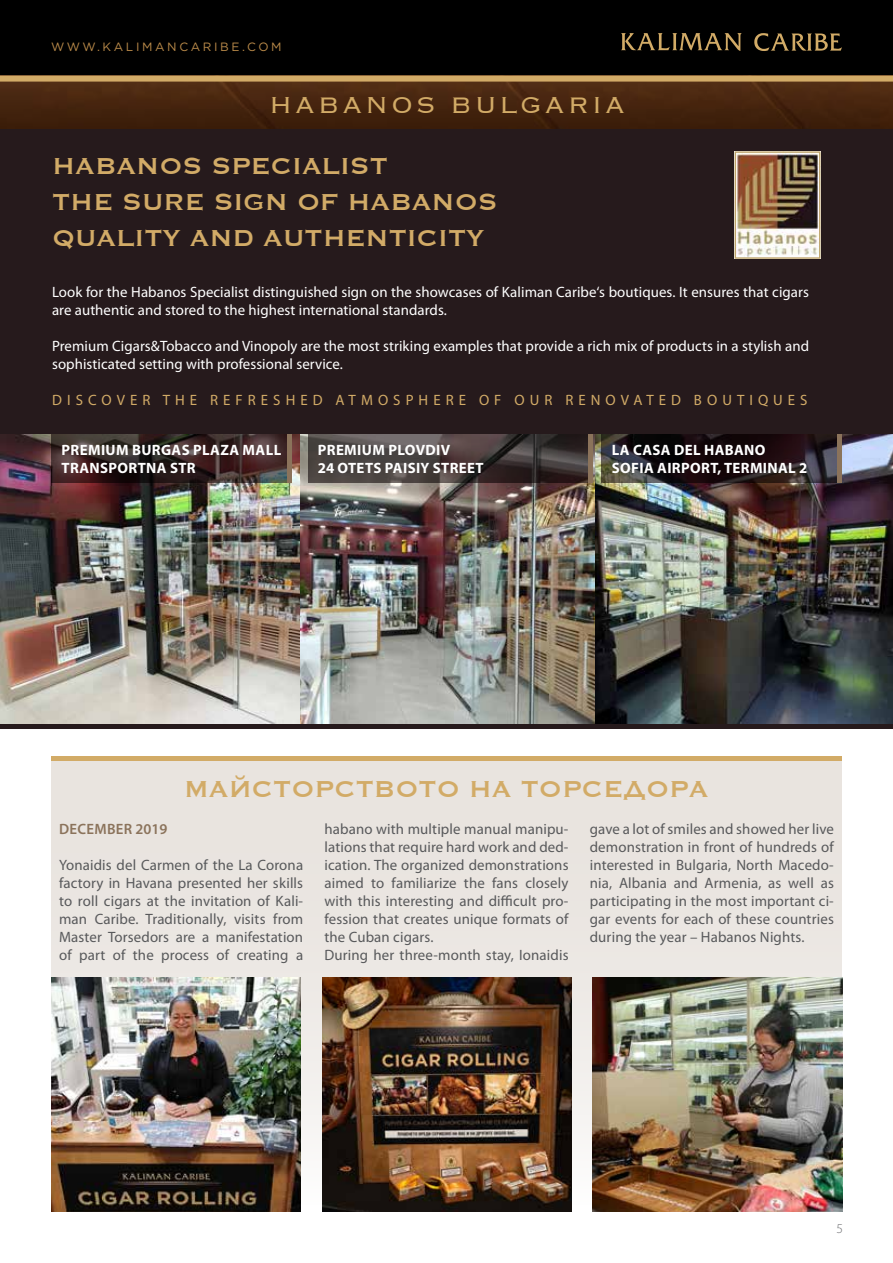
<style>
.page{position:relative;width:893px;height:1263px;background:#fff}
.page>*{position:absolute;margin:0;border:0;box-sizing:border-box;transform-origin:0 0}
.t1{font:30px/36px "Copperplate";color:#d2ab67}
.t2{font:300 30px "Copperplate";letter-spacing:.1em;color:#d2ab67}
.t3{font:15px/18px "Myriad Pro";letter-spacing:.01em;color:#58595b;text-align:justify}
.t4{font:15px/18px "Myriad Pro";letter-spacing:.005em;color:#fff}
.t5{font:700 15px/18px "Myriad Pro";letter-spacing:.025em;color:#fff}
.t6{font:15px "Myriad Pro";letter-spacing:.34em;color:#d2ab67}
.t7{font:600 15px "Myriad Pro";letter-spacing:.02em;color:#8b735b}
.t8{font:300 13.5px "Myriad Pro";color:#6d6e71}
.t9{font:12px "Gotham Pro";letter-spacing:.22em;color:#bb8b4a}
</style>
<div class="page">
<div style="left:0;top:0;width:893px;height:75px;background:#000"></div>
<svg style="left:621px;top:33px;width:121px;height:18px"></svg>
<svg style="left:754px;top:33px;width:88px;height:18px"></svg>
<div style="left:51px;top:756px;width:791px;height:449px;background:#e9e4df"></div>
<img style="left:0;top:82px;width:893px;height:48px">
<div style="left:0;top:76px;width:893px;height:6px;background:#d2ab67"></div>
<img style="left:593px;top:977px;width:249px;height:235px">
<img style="left:322px;top:977px;width:249px;height:235px">
<img style="left:51px;top:977px;width:249px;height:235px">
<div style="left:0;top:130px;width:893px;height:599px;background:#261a1c"></div>
<img style="left:737px;top:153px;width:81px;height:104px">
<div style="left:735px;top:151px;width:85px;height:108px;border:1px solid #bea46b"></div>
<img style="left:0;top:434px;width:595px;height:289px">
<img style="left:595px;top:434px;width:298px;height:289px">
<svg style="left:51px;top:434px;width:236px;height:49px"></svg>
<div style="left:287px;top:434px;width:5px;height:49px;background:#8b735b"></div>
<svg style="left:308px;top:434px;width:281px;height:49px"></svg>
<hr style="left:589px;top:434px;width:4px;height:49px;background:#8b735b">
<svg style="left:601px;top:434px;width:237px;height:49px"></svg>
<hr style="left:838px;top:434px;width:4px;height:49px;background:#8b735b">
<hr style="left:51px;top:756px;width:791px;height:4px;background:#d2ab67">
<p class="t9" style="left:51px;top:40px;width:232px">WWW.KALIMANCARIBE.COM</p>
<h1 class="t2" style="left:269px;top:86px;width:357px">HABANOS BULGARIA</h1>
<h1 class="t1" style="left:52px;top:146px;width:447px">HABANOS SPECIALIST<br>THE SURE SIGN OF HABANOS<br>QUALITY AND AUTHENTICITY</h1>
<p class="t4" style="left:52px;top:283px;width:758px">Look for the Habanos Specialist distinguished sign on the showcases of Kaliman Caribe‘s boutiques. It ensures that cigars are authentic and stored to the highest international standards.</p>
<p class="t4" style="left:52px;top:337px;width:758px">Premium Cigars&amp;Tobacco and Vinopoly are the most striking examples that provide a rich mix of products in a stylish and sophisticated setting with professional service.</p>
<p class="t6" style="left:52px;top:391px;width:757px">DISCOVER THE REFRESHED ATMOSPHERE OF OUR RENOVATED BOUTIQUES</p>
<p class="t5" style="left:318px;top:441px;width:168px">PREMIUM PLOVDIV<br>24 OTETS PAISIY STREET</p>
<p class="t5" style="left:62px;top:441px;width:221px">PREMIUM BURGAS PLAZA MALL<br>TRANSPORTNA STR</p>
<p class="t5" style="left:612px;top:441px;width:197px">LA CASA DEL HABANO<br>SOFIA AIRPORT, TERMINAL 2</p>
<h1 class="t1" style="left:184px;top:769px;width:526px">МАЙСТОРСТВОТО НА ТОРСЕДОРА</h1>
<p class="t7" style="left:59px;top:821px;width:110px">DECEMBER 2019</p>
<p class="t3" style="left:59px;top:856px;width:246px">Yonaidis del Carmen of the La Corona factory in Havana presented her skills to roll cigars at the invitation of Kali&shy;man Caribe. Traditionally, visits from Master Torsedors are a manifestation of part of the process of creating a</p>
<p class="t3" style="left:324px;top:820px;width:246px;text-align:left">habano with multiple manual manipu&shy;lations that require hard work and ded&shy;ication. The organized demonstrations aimed to familiarize the fans closely with this interesting and difficult pro&shy;fession that creates unique formats of the Cuban cigars.<br>During her three-month stay, Ionaidis</p>
<p class="t3" style="left:590px;top:820px;width:246px">gave a lot of smiles and showed her live demonstration in front of hundreds of interested in Bulgaria, North Macedo&shy;nia, Albania and Armenia, as well as participating in the most important ci&shy;gar events for each of these countries during the year – Habanos Nights.</p>
<p class="t8" style="left:836px;top:1221px;width:8px">5</p>
</div>
